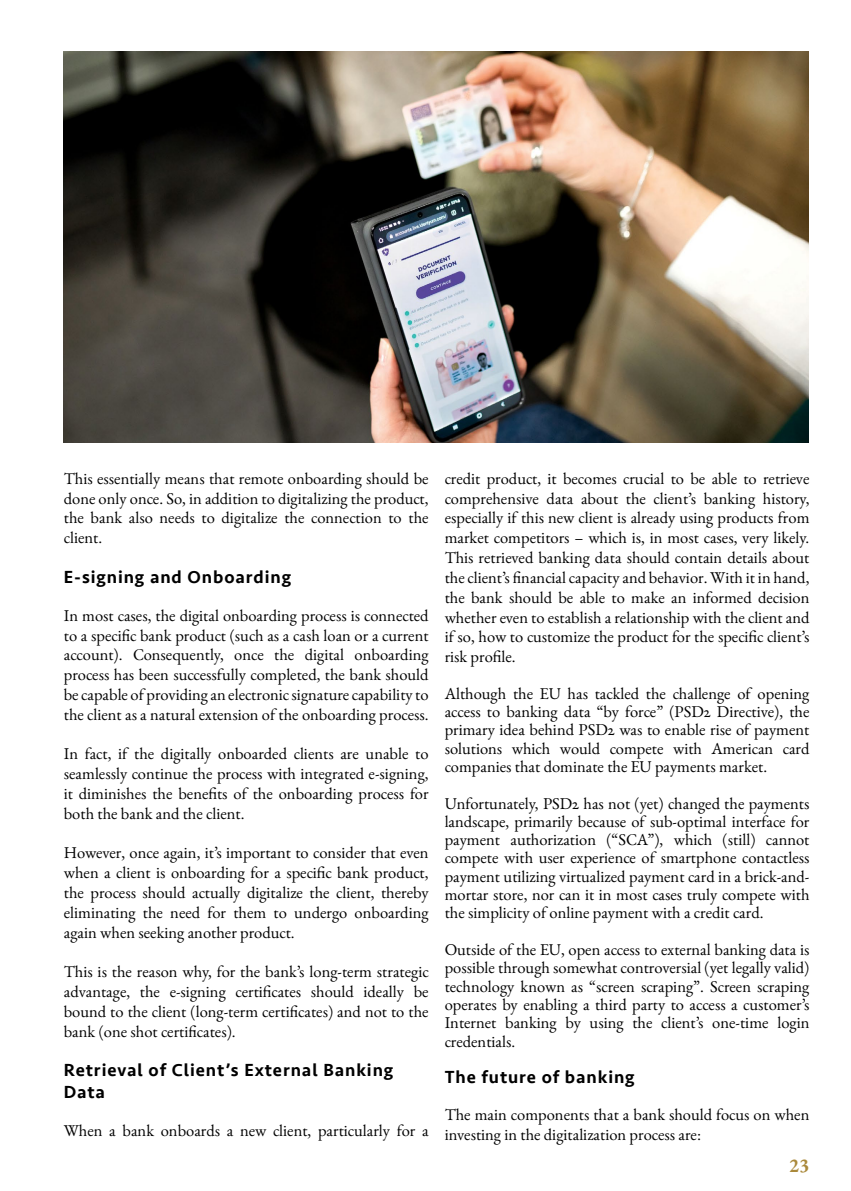
<style>
.page{position:relative;width:851px;height:1191px;background:#fff}
.page>*{position:absolute;margin:0;border:0;box-sizing:border-box;transform-origin:0 0}
.t1{font:700 19.5px "EB Garamond";color:#aa893b}
.t2{font:500 18px/21.6px "Seravek";letter-spacing:.05em;color:#000}
.t3{font:16.5px/19.8px "EB Garamond 12";color:#000;text-align:justify}
</style>
<div class="page">
<img style="left:64px;top:51px;width:744px;height:391px">
<p class="t3" style="left:64px;top:468px;width:366px">This essentially means that remote onboarding should be done only once. So, in addition to digitalizing the product, the bank also needs to digitalize the connection to the client.</p>
<p class="t2" style="left:64px;top:566px;width:229px">E-signing and Onboarding</p>
<p class="t3" style="left:64px;top:605px;width:366px">In most cases, the digital onboarding process is connected to a specific bank product (such as a cash loan or a current account). Consequently, once the digital onboarding process has been successfully completed, the bank should be capable of providing an electronic signature capability to the client as a natural extension of the onboarding process.</p>
<p class="t3" style="left:64px;top:744px;width:366px">In fact, if the digitally onboarded clients are unable to seamlessly continue the process with integrated e-signing, it diminishes the benefits of the onboarding process for both the bank and the client.</p>
<p class="t3" style="left:64px;top:843px;width:366px">However, once again, it’s important to consider that even when a client is onboarding for a specific bank product, the process should actually digitalize the client, thereby eliminating the need for them to undergo onboarding again when seeking another product.</p>
<p class="t3" style="left:64px;top:962px;width:366px">This is the reason why, for the bank’s long-term strategic advantage, the e-signing certificates should ideally be bound to the client (long-term certificates) and not to the bank (one shot certificates).</p>
<p class="t2" style="left:64px;top:1059px;width:331px">Retrieval of Client’s External Banking<br>Data</p>
<p class="t3" style="left:64px;top:1120px;width:366px">When a bank onboards a new client, particularly for a</p>
<p class="t3" style="left:444px;top:468px;width:366px">credit product, it becomes crucial to be able to retrieve comprehensive data about the client’s banking history, especially if this new client is already using products from market competitors – which is, in most cases, very likely.<br>This retrieved banking data should contain details about the client’s financial capacity and behavior. With it in hand, the bank should be able to make an informed decision whether even to establish a relationship with the client and if so, how to customize the product for the specific client’s risk profile.</p>
<p class="t3" style="left:444px;top:684px;width:366px;line-height:18.3px">Although the EU has tackled the challenge of opening access to banking data “by force” (PSD2 Directive), the primary idea behind PSD2 was to enable rise of payment solutions which would compete with American card companies that dominate the EU payments market.</p>
<p class="t3" style="left:444px;top:794px;width:366px;line-height:18.3px">Unfortunately, PSD2 has not (yet) changed the payments landscape, primarily because of sub-optimal interface for payment authorization (“SCA”), which (still) cannot compete with user experience of smartphone contactless payment utilizing virtualized payment card in a brick-and&shy;mortar store, nor can it in most cases truly compete with the simplicity of online payment with a credit card.</p>
<p class="t3" style="left:444px;top:940px;width:366px;line-height:18.3px">Outside of the EU, open access to external banking data is possible through somewhat controversial (yet legally valid) technology known as “screen scraping”. Screen scraping operates by enabling a third party to access a customer’s Internet banking by using the client’s one-time login credentials.</p>
<p class="t2" style="left:444px;top:1066px;width:191px">The future of banking</p>
<p class="t3" style="left:444px;top:1104px;width:366px">The main components that a bank should focus on when investing in the digitalization process are:</p>
<p class="t1" style="left:788px;top:1151px;width:22px">23</p>
</div>
